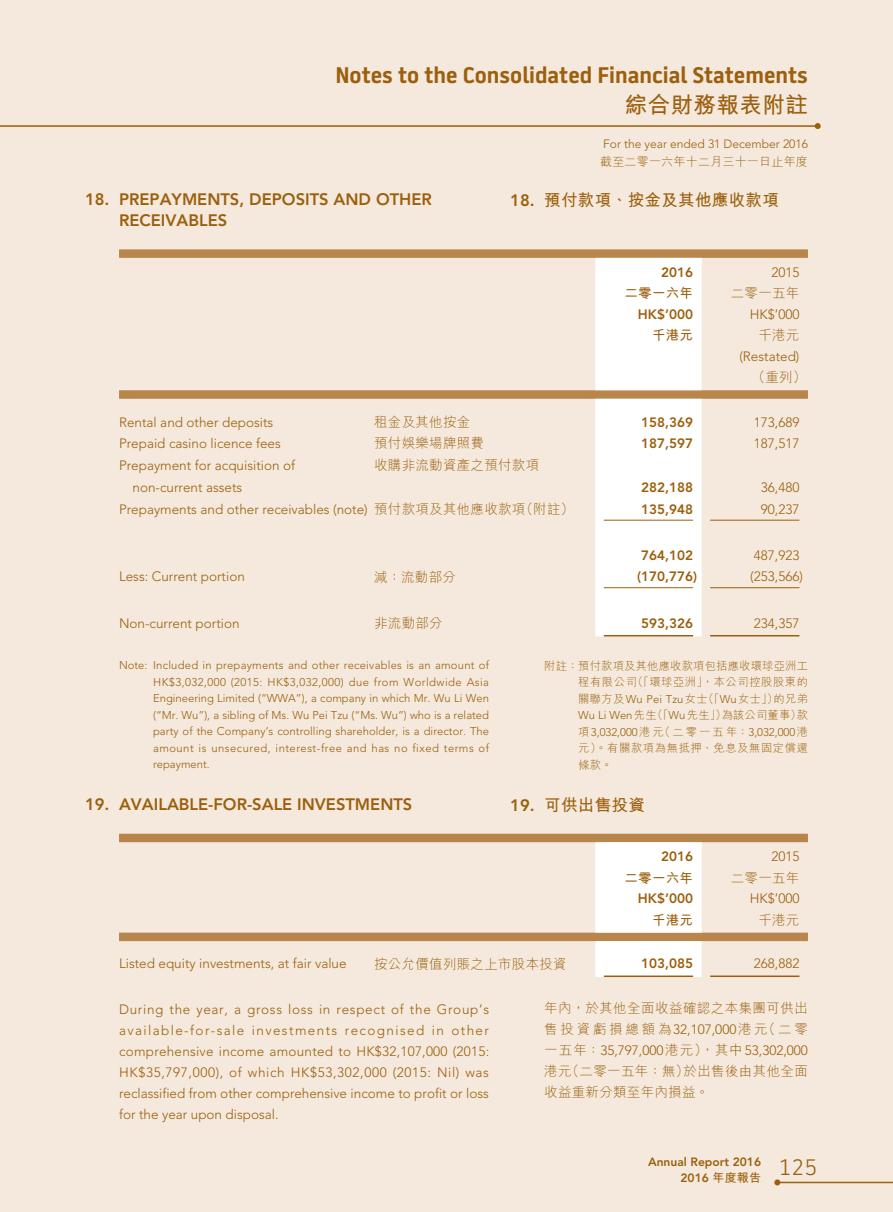
<style>
.page{position:relative;width:893px;height:1212px;background:#f4e9dc}
.page>*{position:absolute;margin:0;border:0;box-sizing:border-box;transform-origin:0 0}
.t1{font:700 22.5px "Battersea";color:#9c5f0d}
.t2{font:700 22.5px "M Hei HK";letter-spacing:.02em;color:#9c5f0d}
.t3{font:300 22.5px "Battersea";color:#9c5f0d}
._01_H1_E{font:800 16.5px/21px "Avenir LT Std";color:#9c5f0d}
._001_H1_C{font:700 16.5px "M Hei HK";letter-spacing:.02em;color:#9c5f0d}
._50_Table_txt{font:300 13.5px "Avenir LT Std";color:#9c5f0d}
._00_txt_E{font:300 13.5px/21px "Avenir LT Std";color:#9c5f0d;text-align:justify}
._000_txt_C{font:300 13.5px/21px "M Hei HK";letter-spacing:.02em;color:#9c5f0d;text-align:justify}
._50_Table_txt-2{font:800 13.5px "Avenir LT Std";color:#9c5f0d}
._000_txt_C-2{font:700 13.5px "M Hei HK";letter-spacing:.02em;color:#9c5f0d}
._000_txt_C-3{font:300 13.5px "Avenir LT Std";color:#9c5f0d}
.t4{font:300 12px "Avenir LT Std";color:#9c5f0d}
.t5{font:800 12px "Avenir LT Std";color:#9c5f0d}
.t6{font:300 12px "M Hei HK";letter-spacing:.02em;color:#9c5f0d}
._06_Notes_E{font:300 11.25px/16.5px "Avenir LT Std";letter-spacing:.04em;color:#9c5f0d;text-align:justify}
._006_Notes_C{font:300 11.25px/16.5px "M Hei HK";letter-spacing:.05em;color:#9c5f0d;text-align:justify}
.s1{font-family:"Avenir LT Std";font-weight:800}
.s2{font-family:"Avenir LT Std"}
.s3{font-family:"M Hei HK";font-weight:700}
</style>
<div class="page">
<hr style="left:0;top:125px;width:818px;height:2px;background:#9c5f0d">
<svg style="left:815px;top:123px;width:6px;height:6px"></svg>
<hr style="left:777px;top:1182px;width:116px;height:1px;background:#9c5f0d">
<svg style="left:774px;top:1179px;width:6px;height:6px"></svg>
<svg style="left:119px;top:249px;width:689px;height:150px"></svg>
<div style="left:595px;top:258px;width:107px;height:378px;background:#fff"></div>
<hr style="left:604px;top:520px;width:89px;height:1px;background:#9c5f0d">
<hr style="left:710px;top:520px;width:89px;height:1px;background:#9c5f0d">
<hr style="left:604px;top:587px;width:89px;height:1px;background:#9c5f0d">
<hr style="left:710px;top:587px;width:89px;height:1px;background:#9c5f0d">
<hr style="left:604px;top:635px;width:89px;height:1px;background:#9c5f0d">
<hr style="left:710px;top:635px;width:89px;height:1px;background:#9c5f0d">
<svg style="left:119px;top:834px;width:689px;height:107px"></svg>
<svg style="left:595px;top:842px;width:107px;height:135px;background:#faf7f3"></svg>
<hr style="left:604px;top:975px;width:89px;height:2px;background:#9c5f0d">
<hr style="left:710px;top:975px;width:89px;height:2px;background:#9c5f0d">
<p class="t1" style="left:335px;top:61px;width:474px">Notes to the Consolidated Financial Statements</p>
<p class="t2" style="left:625px;top:88px;width:185px">綜合財務報表附註</p>
<p class="_01_H1_E" style="left:119px;top:189px;width:314px;text-indent:-34px">18. PREPAYMENTS, DEPOSITS AND OTHER<br>RECEIVABLES</p>
<p class="t4" style="left:603px;top:137px;width:206px">For the year ended 31 December 2016</p>
<p class="t6" style="left:600px;top:156px;width:209px">截至二零一六年十二月三十一日止年度</p>
<p class="_001_H1_C" style="left:510px;top:188px;width:270px"><span class="s1">18.</span> 預付款項、按金及其他應收款項</p>
<p class="_50_Table_txt-2" style="left:661px;top:264px;width:33px">2016</p>
<p class="_50_Table_txt" style="left:771px;top:264px;width:30px">2015</p>
<p class="_000_txt_C-2" style="left:624px;top:283px;width:70px">二零一六年</p>
<p class="_000_txt_C" style="left:731px;top:282px;width:70px">二零一五年</p>
<p class="_50_Table_txt-2" style="left:638px;top:306px;width:57px">HK$’000</p>
<p class="_50_Table_txt" style="left:750px;top:306px;width:51px">HK$’000</p>
<p class="_000_txt_C-2" style="left:652px;top:325px;width:43px">千港元</p>
<p class="_000_txt_C" style="left:758px;top:324px;width:43px">千港元</p>
<p class="_000_txt_C-3" style="left:739px;top:349px;width:62px">(Restated)</p>
<p class="_000_txt_C" style="left:752px;top:366px;width:56px">（重列）</p>
<p class="_50_Table_txt" style="left:119px;top:414px;width:156px">Rental and other deposits</p>
<p class="_000_txt_C" style="left:374px;top:411px;width:98px">租金及其他按金</p>
<p class="_50_Table_txt-2" style="left:641px;top:414px;width:53px">158,369</p>
<p class="_50_Table_txt" style="left:754px;top:414px;width:47px">173,689</p>
<p class="_50_Table_txt" style="left:119px;top:436px;width:163px">Prepaid casino licence fees</p>
<p class="_000_txt_C" style="left:374px;top:433px;width:111px">預付娛樂場牌照費</p>
<p class="_50_Table_txt-2" style="left:641px;top:436px;width:53px">187,597</p>
<p class="_50_Table_txt" style="left:754px;top:436px;width:47px">187,517</p>
<p class="_50_Table_txt" style="left:119px;top:458px;width:178px">Prepayment for acquisition of</p>
<p class="_50_Table_txt" style="left:133px;top:479px;width:111px">non-current assets</p>
<p class="_000_txt_C" style="left:374px;top:454px;width:166px">收購非流動資產之預付款項</p>
<p class="_50_Table_txt-2" style="left:641px;top:479px;width:53px">282,188</p>
<p class="_50_Table_txt" style="left:761px;top:479px;width:40px">36,480</p>
<p class="_50_Table_txt" style="left:119px;top:501px;width:250px">Prepayments and other receivables (note)</p>
<p class="_000_txt_C" style="left:374px;top:498px;width:201px">預付款項及其他應收款項（附註）</p>
<p class="_50_Table_txt-2" style="left:641px;top:501px;width:53px">135,948</p>
<p class="_50_Table_txt" style="left:761px;top:501px;width:40px">90,237</p>
<p class="_50_Table_txt-2" style="left:641px;top:547px;width:53px">764,102</p>
<p class="_50_Table_txt" style="left:754px;top:548px;width:47px">487,923</p>
<p class="_50_Table_txt" style="left:119px;top:569px;width:127px">Less: Current portion</p>
<p class="_000_txt_C" style="left:374px;top:566px;width:83px">減：流動部分</p>
<p class="_50_Table_txt-2" style="left:637px;top:568px;width:61px">(170,776)</p>
<p class="_50_Table_txt" style="left:750px;top:569px;width:54px">(253,566)</p>
<p class="_50_Table_txt" style="left:119px;top:615px;width:122px">Non-current portion</p>
<p class="_000_txt_C" style="left:374px;top:613px;width:70px">非流動部分</p>
<p class="_50_Table_txt-2" style="left:641px;top:615px;width:53px">593,326</p>
<p class="_50_Table_txt" style="left:754px;top:615px;width:47px">234,357</p>
<p class="_06_Notes_E" style="left:153px;top:657px;width:338px;text-indent:-34px">Note: Included in prepayments and other receivables is an amount of HK$3,032,000 (2015: HK$3,032,000) due from Worldwide Asia Engineering Limited (“WWA”), a company in which Mr. Wu Li Wen (“Mr. Wu”), a sibling of Ms. Wu Pei Tzu (“Ms. Wu”) who is a related party of the Company’s controlling shareholder, is a director. The amount is unsecured, interest-free and has no fixed terms of repayment.</p>
<p class="_01_H1_E" style="left:85px;top:794px;width:329px">19. AVAILABLE-FOR-SALE INVESTMENTS</p>
<p class="_006_Notes_C" style="left:578px;top:657px;width:231px;text-indent:-34px">附註：預付款項及其他應收款項包括應收環球亞洲工程有限公司（「環球亞洲」，本公司控股股東的關聯方及<span class="s2">Wu Pei Tzu</span>女士（「<span class="s2">Wu</span>女士」）的兄弟<span class="s2">Wu Li Wen</span>先生（「<span class="s2">Wu</span>先生」）為該公司董事）款項<span class="s2">3,032,000</span>港元（二零一五年：<span class="s2">3,032,000</span>港元）。有關款項為無抵押、免息及無固定償還條款。</p>
<p class="_001_H1_C" style="left:510px;top:793px;width:136px"><span class="s1">19.</span> 可供出售投資</p>
<p class="_50_Table_txt-2" style="left:661px;top:848px;width:33px">2016</p>
<p class="_50_Table_txt" style="left:771px;top:848px;width:30px">2015</p>
<p class="_000_txt_C-2" style="left:624px;top:868px;width:70px">二零一六年</p>
<p class="_000_txt_C" style="left:731px;top:867px;width:70px">二零一五年</p>
<p class="_50_Table_txt-2" style="left:638px;top:890px;width:57px">HK$’000</p>
<p class="_50_Table_txt" style="left:750px;top:890px;width:51px">HK$’000</p>
<p class="_000_txt_C-2" style="left:652px;top:910px;width:43px">千港元</p>
<p class="_000_txt_C" style="left:758px;top:909px;width:43px">千港元</p>
<p class="_50_Table_txt" style="left:119px;top:956px;width:229px">Listed equity investments, at fair value</p>
<p class="_000_txt_C" style="left:374px;top:953px;width:194px">按公允價值列賬之上市股本投資</p>
<p class="_50_Table_txt-2" style="left:641px;top:955px;width:53px">103,085</p>
<p class="_50_Table_txt" style="left:754px;top:956px;width:47px">268,882</p>
<p class="_00_txt_E" style="left:119px;top:999px;width:372px">During the year, a gross loss in respect of the Group’s available-for-sale investments recognised in other comprehensive income amounted to HK$32,107,000 (2015:<br>HK$35,797,000), of which HK$53,302,000 (2015: Nil) was reclassified from other comprehensive income to profit or loss for the year upon disposal.</p>
<p class="_000_txt_C" style="left:544px;top:997px;width:265px">年內，於其他全面收益確認之本集團可供出售投資虧損總額為<span class="s2">32,107,000</span>港元（二零一五年：<span class="s2">35,797,000</span>港元），其中<span class="s2">53,302,000</span>港元（二零一五年：無）於出售後由其他全面收益重新分類至年內損益。</p>
<p class="t5" style="left:648px;top:1155px;width:115px">Annual Report 2016</p>
<p class="t5" style="left:680px;top:1171px;width:82px">2016 <span class="s3">年度報告</span></p>
<p class="t3" style="left:779px;top:1153px;width:40px">125</p>
</div>
